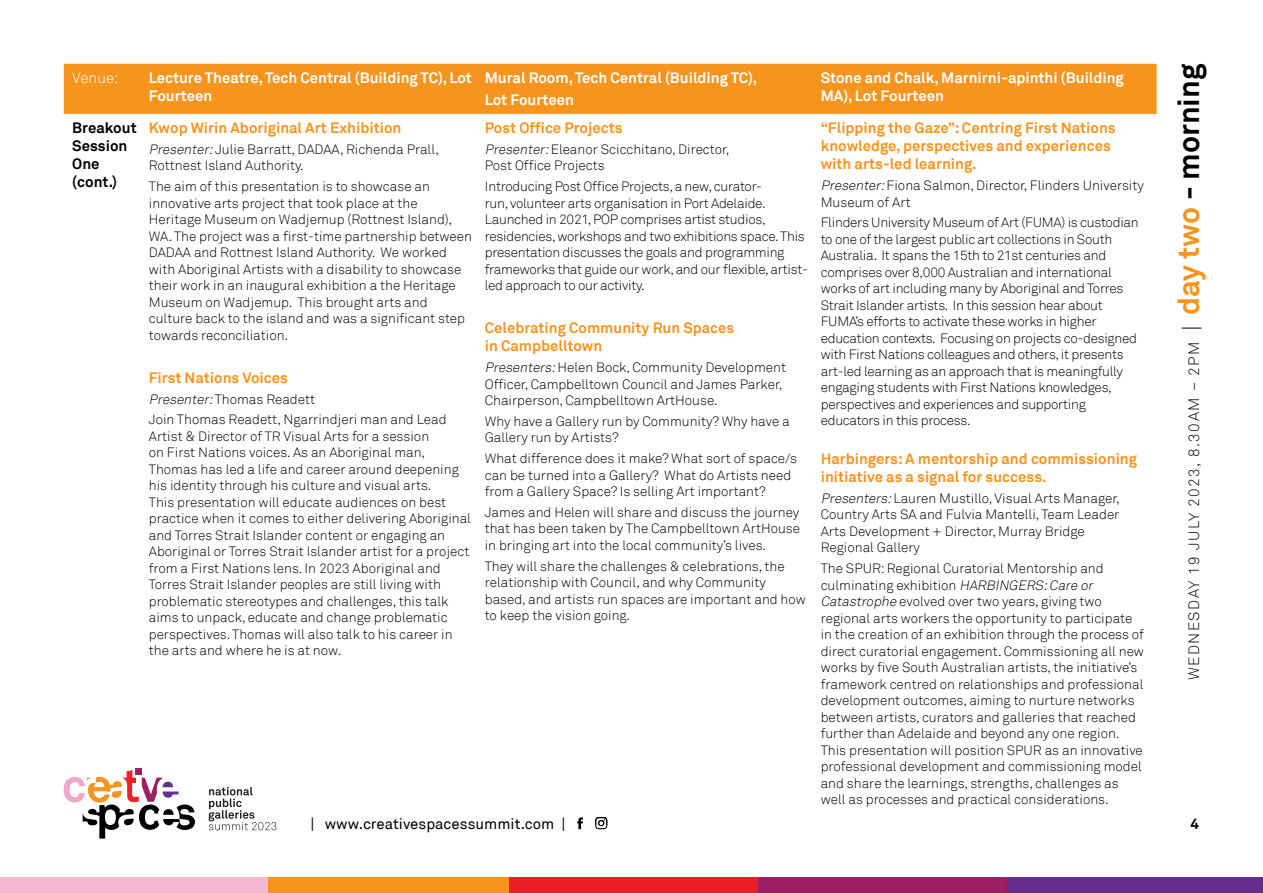
<style>
.page{position:relative;width:1263px;height:893px;background:#fff}
.page>*{position:absolute;margin:0;border:0;box-sizing:border-box;transform-origin:0 0}
.t1{font:700 15px/18px "Akkurat";color:#f7941e}
.t2{font:700 15px/18px "Akkurat";color:#fff}
.t3{font:700 15px/18px "Akkurat";color:#f7941f}
.t4{font:300 15px "Akkurat";letter-spacing:.1em;color:#000}
.t5{font:15px "Akkurat";color:#000}
.t6{font:700 15px/18px "Akkurat";color:#000}
.t7{font:300 15px "Akkurat";color:#fff}
.t8{font:300 13.5px/16.5px "Akkurat";color:#000}
.t9{font:300 13.5px/16.5px "Akkurat";letter-spacing:-.02em;color:#000}
.s1{font-style:italic}
.s2{font-size:22.5px}
.s3{font-weight:700;font-size:30px;color:#f7941f}
.s4{font-weight:700;font-size:30px}
</style>
<div class="page">
<div style="left:137px;top:877px;width:504px;height:16px;background:#f7941e"></div>
<div style="left:0;top:877px;width:268px;height:16px;background:#f7b7d3"></div>
<div style="left:509px;top:877px;width:256px;height:16px;background:#ed1d24"></div>
<div style="left:758px;top:877px;width:256px;height:16px;background:#9e1f63"></div>
<div style="left:1007px;top:877px;width:256px;height:16px;background:#662d91"></div>
<svg style="left:577px;top:817px;width:6px;height:12px"></svg>
<svg style="left:595px;top:817px;width:12px;height:12px"></svg>
<svg style="left:64px;top:768px;width:131px;height:71px"></svg>
<svg style="left:209px;top:787px;width:67px;height:43px"></svg>
<div style="left:64px;top:64px;width:1093px;height:50px;background:#f7941e"></div>
<p class="t7" style="left:72px;top:69px;width:48px">Venue:</p>
<p class="t2" style="left:149px;top:69px;width:325px">Lecture Theatre, Tech Central (Building TC), Lot<br>Fourteen</p>
<p class="t2" style="left:485px;top:67px;width:274px;line-height:22.2px">Mural Room, Tech Central (Building TC),<br>Lot Fourteen</p>
<p class="t2" style="left:821px;top:69px;width:305px">Stone and Chalk, Marnirni-apinthi (Building<br>MA), Lot Fourteen</p>
<p class="t6" style="left:72px;top:119px;width:66px">Breakout<br>Session<br>One (cont.)</p>
<p class="t1" style="left:149px;top:119px;width:254px">Kwop Wirin Aboriginal Art Exhibition</p>
<p class="t1" style="left:485px;top:119px;width:139px">Post Office Projects</p>
<p class="t8" style="left:485px;top:141px;width:246px"><span class="s1">Presenter:</span>Eleanor Scicchitano, Director,<br>Post Office Projects</p>
<p class="t9" style="left:485px;top:179px;width:325px">Introducing Post Office Projects, a new, curator-<br>run, volunteer arts organisation in Port Adelaide.<br>Launched in 2021, POP comprises artist studios, residencies, workshops and two exhibitions space. This presentation discusses the goals and programming frameworks that guide our work, and our flexible, artist&shy;led approach to our activity.</p>
<p class="t3" style="left:485px;top:319px;width:251px">Celebrating Community Run Spaces in Campbelltown</p>
<p class="t8" style="left:485px;top:359px;width:303px"><span class="s1">Presenters:</span>Helen Bock, Community Development<br>Officer, Campbelltown Council and James Parker,<br>Chairperson, Campbelltown ArtHouse.</p>
<p class="t8" style="left:485px;top:413px;width:306px">Why have a Gallery run by Community? Why have a<br>Gallery run by Artists?</p>
<p class="t8" style="left:485px;top:450px;width:314px">What difference does it make? What sort of space/s can be turned into a Gallery? What do Artists need from a Gallery Space? Is selling Art important?</p>
<p class="t8" style="left:485px;top:504px;width:317px;text-align:justify">James and Helen will share and discuss the journey that has been taken by The Campbelltown ArtHouse in bringing art into the local community’s lives.</p>
<p class="t8" style="left:485px;top:558px;width:323px">They will share the challenges &amp; celebrations, the relationship with Council, and why Community based, and artists run spaces are important and how to keep the vision going.</p>
<p class="t1" style="left:821px;top:119px;width:296px">“Flipping the Gaze”: Centring First Nations knowledge, perspectives and experiences with arts-led learning.</p>
<p class="t8" style="left:821px;top:177px;width:325px"><span class="s1">Presenter:</span>Fiona Salmon, Director, Flinders University<br>Museum of Art</p>
<p class="t9" style="left:821px;top:215px;width:319px">Flinders University Museum of Art (FUMA) is custodian to one of the largest public art collections in South Australia. It spans the 15th to 21st centuries and comprises over 8,000 Australian and international works of art including many by Aboriginal and Torres Strait Islander artists. In this session hear about FUMA’s efforts to activate these works in higher education contexts. Focusing on projects co-designed with First Nations colleagues and others, it presents art-led learning as an approach that is meaningfully engaging students with First Nations knowledges, perspectives and experiences and supporting educators in this process.</p>
<p class="t3" style="left:821px;top:450px;width:318px">Harbingers: A mentorship and commissioning initiative as a signal for success.</p>
<p class="t8" style="left:821px;top:490px;width:301px"><span class="s1">Presenters:</span>Lauren Mustillo, Visual Arts Manager, Country Arts SA and Fulvia Mantelli, Team Leader Arts Development + Director, Murray Bridge Regional Gallery</p>
<p class="t8" style="left:821px;top:560px;width:325px">The SPUR: Regional Curatorial Mentorship and culminating exhibition <span class="s1">HARBINGERS:Care or Catastrophe</span> evolved over two years, giving two regional arts workers the opportunity to participate in the creation of an exhibition through the process of direct curatorial engagement. Commissioning all new works by five South Australian artists, the initiative’s framework centred on relationships and professional development outcomes, aiming to nurture networks between artists, curators and galleries that reached further than Adelaide and beyond any one region.<br>This presentation will position SPUR as an innovative professional development and commissioning model and share the learnings, strengths, challenges as well as processes and practical considerations.</p>
<p class="t8" style="left:149px;top:141px;width:292px"><span class="s1">Presenter:</span>Julie Barratt, DADAA, Richenda Prall,<br>Rottnest Island Authority.</p>
<p class="t8" style="left:149px;top:179px;width:325px">The aim of this presentation is to showcase an innovative arts project that took place at the Heritage Museum on Wadjemup (Rottnest Island), WA. The project was a first-time partnership between DADAA and Rottnest Island Authority. We worked with Aboriginal Artists with a disability to showcase their work in an inaugural exhibition a the Heritage Museum on Wadjemup. This brought arts and culture back to the island and was a significant step towards reconciliation.</p>
<p class="t1" style="left:149px;top:369px;width:141px">First Nations Voices</p>
<p class="t8" style="left:149px;top:389px;width:299px;line-height:20.7px"><span class="s1">Presenter:</span>Thomas Readett<br>Join Thomas Readett, Ngarrindjeri man and Lead</p>
<p class="t8" style="left:149px;top:428px;width:324px">Artist &amp; Director of TR Visual Arts for a session<br>on First Nations voices. As an Aboriginal man, Thomas has led a life and career around deepening his identity through his culture and visual arts.<br>This presentation will educate audiences on best practice when it comes to either delivering Aboriginal and Torres Strait Islander content or engaging an Aboriginal or Torres Strait Islander artist for a project from a First Nations lens. In 2023 Aboriginal and Torres Strait Islander peoples are still living with problematic stereotypes and challenges, this talk aims to unpack, educate and change problematic perspectives. Thomas will also talk to his career in the arts and where he is at now.</p>
<p class="t4" style="left:1185px;top:680px;width:618px;rotate:-90deg">WEDNESDAY 19 JULY 2023, 8.30AM – 2PM <span class="s2">|</span> <span class="s3">day two</span><span class="s4">- morning</span></p>
<p class="t5" style="left:310px;top:815px;width:256px">| www.creativespacessummit.com |</p>
<p class="t6" style="left:1191px;top:815px;width:10px">4</p>
</div>
